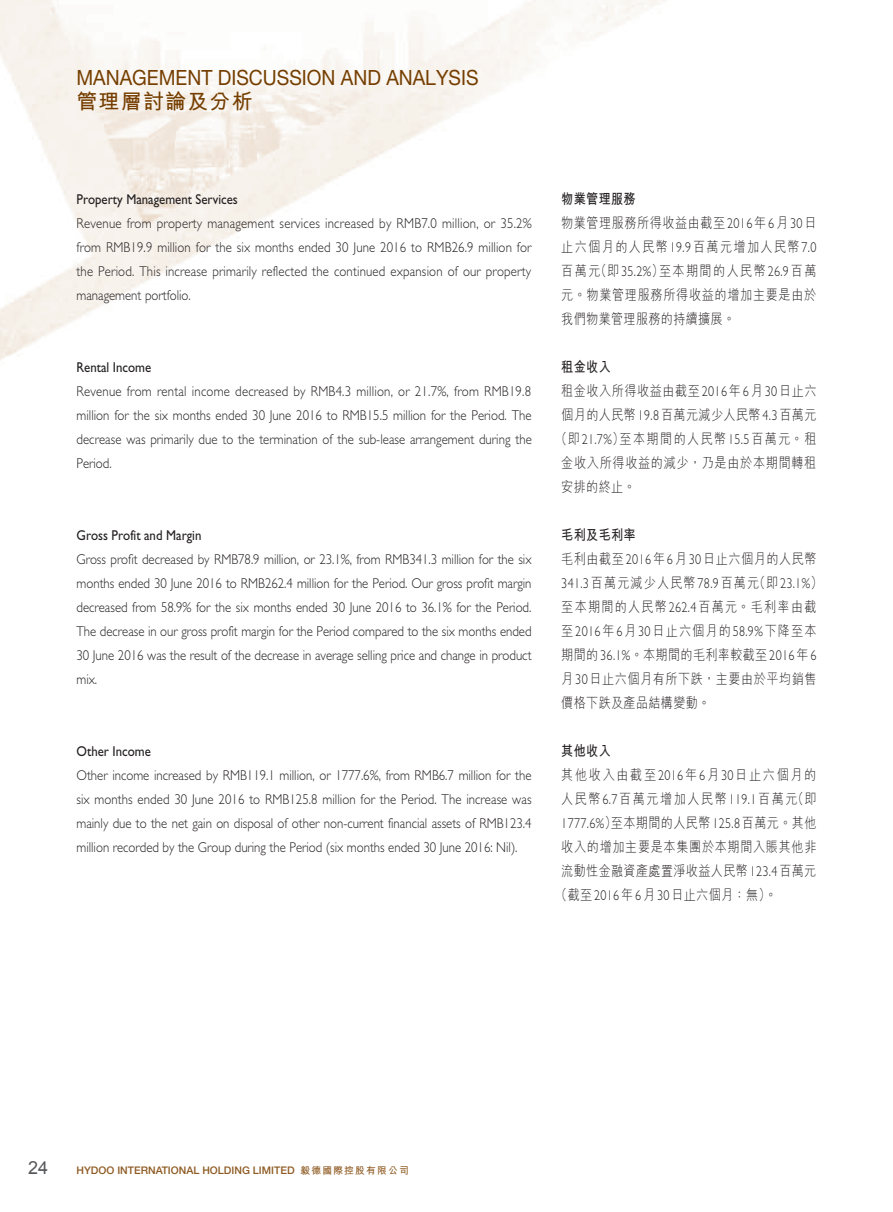
<style>
.page{position:relative;width:893px;height:1212px;background:#fff}
.page>*{position:absolute;margin:0;border:0;box-sizing:border-box;transform-origin:0 0}
.t1{font:21px "Helvetica Neue LT Std";color:#753e00;scale:.92 1}
.t2{font:700 21px "M Hei HK";letter-spacing:.055em;color:#753e00}
.t3{font:18px "Arial";color:#57585a}
._1__內文{font:300 14.25px/24px "Gill Sans Std";color:#231f20;text-align:justify;scale:.9 1}
._6__內文---C{font:300 14.25px/24px "M Hei HK";letter-spacing:.045em;color:#231f20;text-align:justify;scale:.85 1}
._4__副標題{font:14.25px "Gill Sans Std";color:#231f20;scale:.9 1}
._6__內文---C-2{font:300 14.25px "M Hei HK";letter-spacing:.115em;color:#231f20;scale:.85 1}
._6__內文---C-3{font:300 14.25px "M Hei HK";letter-spacing:.125em;color:#231f20;scale:.85 1}
._6__內文---C-4{font:300 14.25px "M Hei HK";letter-spacing:.14em;color:#231f20;scale:.85 1}
._9___副標題---C{font:700 14.25px "M Hei HK";letter-spacing:.03em;color:#231f20;scale:.85 1}
.t4{font:500 10.5px "Helvetica Neue LT Std";color:#8e5a22}
.s1{font-family:"Gill Sans Std"}
.s2{font-family:"M Hei HK";font-weight:700;font-size:9.75px}
</style>
<div class="page">
<img style="left:0;top:0;width:666px;height:361px">
<h1 class="t1" style="left:76px;top:65px;width:439px">MANAGEMENT DISCUSSION AND ANALYSIS</h1>
<h1 class="t2" style="left:76px;top:86px;width:178px">管理層討論及分析</h1>
<p class="_4__副標題" style="left:77px;top:191px;width:181px">Property Management Services</p>
<p class="_1__內文" style="left:77px;top:211px;width:507px">Revenue from property management services increased by RMB7.0 million, or 35.2% from RMB19.9 million for the six months ended 30 June 2016 to RMB26.9 million for the Period. This increase primarily reflected the continued expansion of our property management portfolio.</p>
<p class="_4__副標題" style="left:77px;top:359px;width:85px">Rental Income</p>
<p class="_1__內文" style="left:77px;top:379px;width:507px">Revenue from rental income decreased by RMB4.3 million, or 21.7%, from RMB19.8 million for the six months ended 30 June 2016 to RMB15.5 million for the Period. The decrease was primarily due to the termination of the sub-lease arrangement during the Period.</p>
<p class="_4__副標題" style="left:77px;top:527px;width:140px">Gross Profit and Margin</p>
<p class="_1__內文" style="left:77px;top:547px;width:507px">Gross profit decreased by RMB78.9 million, or 23.1%, from RMB341.3 million for the six months ended 30 June 2016 to RMB262.4 million for the Period. Our gross profit margin decreased from 58.9% for the six months ended 30 June 2016 to 36.1% for the Period.<br>The decrease in our gross profit margin for the Period compared to the six months ended 30 June 2016 was the result of the decrease in average selling price and change in product mix.</p>
<p class="_4__副標題" style="left:77px;top:743px;width:84px">Other Income</p>
<p class="_1__內文" style="left:77px;top:763px;width:507px">Other income increased by RMB119.1 million, or 1777.6%, from RMB6.7 million for the six months ended 30 June 2016 to RMB125.8 million for the Period. The increase was mainly due to the net gain on disposal of other non-current financial assets of RMB123.4 million recorded by the Group during the Period (six months ended 30 June 2016: Nil).</p>
<p class="_9___副標題---C" style="left:561px;top:188px;width:89px">物業管理服務</p>
<p class="_6__內文---C" style="left:561px;top:211px;width:302px">物業管理服務所得收益由截至<span class="s1">2016</span>年<span class="s1">6</span>月<span class="s1">30</span>日止六個月的人民幣<span class="s1">19.9</span>百萬元增加人民幣<span class="s1">7.0</span>百萬元（即<span class="s1">35.2%</span>）至本期間的人民幣<span class="s1">26.9</span>百萬元。物業管理服務所得收益的增加主要是由於我們物業管理服務的持續擴展。</p>
<p class="_9___副標題---C" style="left:561px;top:356px;width:60px">租金收入</p>
<p class="_6__內文---C" style="left:561px;top:379px;width:302px">租金收入所得收益由截至<span class="s1">2016</span>年<span class="s1">6</span>月<span class="s1">30</span>日止六</p>
<p class="_6__內文---C" style="left:561px;top:403px;width:302px">個月的人民幣<span class="s1">19.8</span>百萬元減少人民幣<span class="s1">4.3</span>百萬元</p>
<p class="_6__內文---C-2" style="left:555px;top:432px;width:309px">（即<span class="s1">21.7%</span>）至本期間的人民幣<span class="s1">15.5</span>百萬元。租</p>
<p class="_6__內文---C" style="left:561px;top:451px;width:302px">金收入所得收益的減少，乃是由於本期間轉租</p>
<p class="_6__內文---C" style="left:561px;top:475px;width:89px">安排的終止。</p>
<p class="_9___副標題---C" style="left:561px;top:524px;width:89px">毛利及毛利率</p>
<p class="_6__內文---C" style="left:561px;top:547px;width:309px;text-align:left">毛利由截至<span class="s1">2016</span>年<span class="s1">6</span>月<span class="s1">30</span>日止六個月的人民幣<br><span class="s1">341.3</span>百萬元減少人民幣<span class="s1">78.9</span>百萬元（即<span class="s1">23.1%</span>）至本期間的人民幣<span class="s1">262.4</span>百萬元。毛利率由截至<span class="s1">2016</span>年<span class="s1">6</span>月<span class="s1">30</span>日止六個月的<span class="s1">58.9%</span>下降至本期間的<span class="s1">36.1%</span>。本期間的毛利率較截至<span class="s1">2016</span>年<span class="s1">6</span>月<span class="s1">30</span>日止六個月有所下跌，主要由於平均銷售價格下跌及產品結構變動。</p>
<p class="_9___副標題---C" style="left:561px;top:740px;width:60px">其他收入</p>
<p class="_6__內文---C-4" style="left:561px;top:768px;width:302px">其他收入由截至<span class="s1">2016</span>年<span class="s1">6</span>月<span class="s1">30</span>日止六個月的</p>
<p class="_6__內文---C-3" style="left:561px;top:792px;width:302px">人民幣<span class="s1">6.7</span>百萬元增加人民幣<span class="s1">119.1</span>百萬元（即</p>
<p class="_6__內文---C" style="left:561px;top:811px;width:302px"><span class="s1">1777.6%</span>）至本期間的人民幣<span class="s1">125.8</span>百萬元。其他</p>
<p class="_6__內文---C" style="left:561px;top:835px;width:302px">收入的增加主要是本集團於本期間入賬其他非</p>
<p class="_6__內文---C" style="left:561px;top:859px;width:302px">流動性金融資產處置淨收益人民幣<span class="s1">123.4</span>百萬元</p>
<p class="_6__內文---C" style="left:555px;top:883px;width:262px">（截至<span class="s1">2016</span>年<span class="s1">6</span>月<span class="s1">30</span>日止六個月：無）。</p>
<p class="t3" style="left:28px;top:1156px;width:22px">24</p>
<p class="t4" style="left:77px;top:1164px;width:334px">HYDOO INTERNATIONAL HOLDING LIMITED <span class="s2">毅德國際控股有限公司</span></p>
</div>
